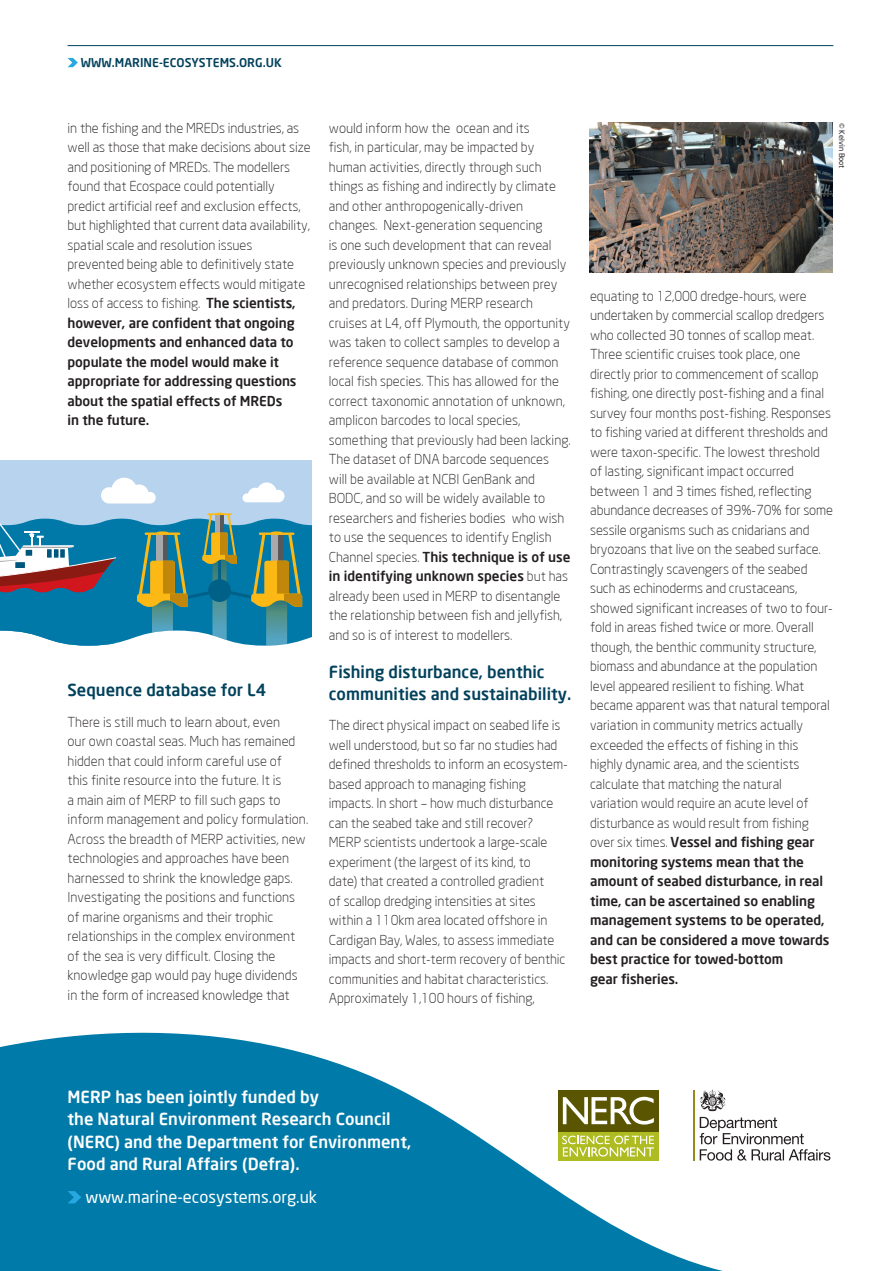
<style>
.page{position:relative;width:896px;height:1271px;background:#fff}
.page>*{position:absolute;margin:0;border:0;box-sizing:border-box;transform-origin:0 0}
.t1{font:500 16.5px/22.5px "Neo Sans";color:#fff}
.t2{font:500 16.5px/22.5px "Neo Sans";color:#02415c}
.t3{font:16.5px "Neo Sans";color:#fff}
.t4{font:300 13.5px/19.5px "Neo Sans";letter-spacing:-.005em;color:#231f20}
.t5{font:500 12px "Neo Sans";color:#02415c}
.t6{font:7.5px "Neo Sans";color:#231f20}
.s1{font-weight:500}
</style>
<div class="page">
<svg style="left:68px;top:58px;width:10px;height:9px"></svg>
<hr style="left:68px;top:45px;width:765px;height:1px;background:#02415c">
<img style="left:589px;top:123px;width:243px;height:150px">
<div style="left:0;top:460px;width:311px;height:71px;background:#b7d3ed"></div>
<svg style="left:0;top:477px;width:311px;height:168px"></svg>
<svg style="left:0;top:1032px;width:776px;height:238px;fill:#007aa8"></svg>
<svg style="left:68px;top:1190px;width:13px;height:13px"></svg>
<div style="left:558px;top:1090px;width:100px;height:42px;background:#5a5500"></div>
<div style="left:558px;top:1132px;width:100px;height:28px;background:#aebc21"></div>
<svg style="left:562px;top:1135px;width:92px;height:21px"></svg>
<svg style="left:562px;top:1096px;width:91px;height:28px"></svg>
<hr style="left:692px;top:1089px;width:2px;height:71px;background:#968a19">
<svg style="left:699px;top:1089px;width:131px;height:71px"></svg>
<svg style="left:0;top:1266px;width:5px;height:5px"></svg>
<p class="t5" style="left:81px;top:55px;width:202px">WWW.MARINE-ECOSYSTEMS.ORG.UK</p>
<p class="t4" style="left:68px;top:118px;width:244px">in the fishing and the MREDs industries, as well as those that make decisions about size and positioning of MREDs. The modellers found that Ecospace could potentially predict artificial reef and exclusion effects, but highlighted that current data availability, spatial scale and resolution issues prevented being able to definitively state whether ecosystem effects would mitigate loss of access to fishing. <span class="s1">The scientists, however, are confident that ongoing developments and enhanced data to populate the model would make it appropriate for addressing questions about the spatial effects of MREDs<br>in the future.</span></p>
<p class="t2" style="left:68px;top:678px;width:200px">Sequence database for L4</p>
<p class="t4" style="left:68px;top:711px;width:242px">There is still much to learn about, even<br>our own coastal seas. Much has remained hidden that could inform careful use of<br>this finite resource into the future. It is<br>a main aim of MERP to fill such gaps to inform management and policy formulation.<br>Across the breadth of MERP activities, new technologies and approaches have been harnessed to shrink the knowledge gaps.<br>Investigating the positions and functions of marine organisms and their trophic relationships in the complex environment of the sea is very difficult. Closing the knowledge gap would pay huge dividends in the form of increased knowledge that</p>
<p class="t4" style="left:329px;top:118px;width:243px">would inform how the ocean and its<br>fish, in particular, may be impacted by human activities, directly through such things as fishing and indirectly by climate and other anthropogenically-driven changes. Next-generation sequencing<br>is one such development that can reveal previously unknown species and previously unrecognised relationships between prey and predators. During MERP research cruises at L4, off Plymouth, the opportunity was taken to collect samples to develop a reference sequence database of common local fish species. This has allowed for the correct taxonomic annotation of unknown, amplicon barcodes to local species, something that previously had been lacking.<br>The dataset of DNA barcode sequences will be available at NCBI GenBank and BODC, and so will be widely available to researchers and fisheries bodies who wish to use the sequences to identify English Channel species. <span class="s1">This technique is of use in identifying unknown species</span> but has already been used in MERP to disentangle the relationship between fish and jellyfish, and so is of interest to modellers.</p>
<p class="t2" style="left:329px;top:660px;width:244px">Fishing disturbance, benthic communities and sustainability.</p>
<p class="t4" style="left:329px;top:715px;width:240px">The direct physical impact on seabed life is well understood, but so far no studies had defined thresholds to inform an ecosystem&shy;based approach to managing fishing impacts. In short – how much disturbance can the seabed take and still recover?<br>MERP scientists undertook a large-scale experiment (the largest of its kind, to<br>date) that created a controlled gradient<br>of scallop dredging intensities at sites within a 110km area located offshore in Cardigan Bay, Wales, to assess immediate impacts and short-term recovery of benthic communities and habitat characteristics.<br>Approximately 1,100 hours of fishing,</p>
<p class="t6" style="left:846px;top:123px;width:47px;rotate:90deg">© Kelvin Boot</p>
<p class="t4" style="left:590px;top:286px;width:244px">equating to 12,000 dredge-hours, were undertaken by commercial scallop dredgers who collected 30 tonnes of scallop meat.<br>Three scientific cruises took place, one directly prior to commencement of scallop fishing, one directly post-fishing and a final survey four months post-fishing. Responses to fishing varied at different thresholds and were taxon-specific. The lowest threshold of lasting, significant impact occurred between 1 and 3 times fished, reflecting abundance decreases of 39%-70% for some sessile organisms such as cnidarians and bryozoans that live on the seabed surface.<br>Contrastingly scavengers of the seabed such as echinoderms and crustaceans, showed significant increases of two to four&shy;fold in areas fished twice or more. Overall though, the benthic community structure, biomass and abundance at the population level appeared resilient to fishing. What became apparent was that natural temporal variation in community metrics actually exceeded the effects of fishing in this highly dynamic area, and the scientists calculate that matching the natural variation would require an acute level of disturbance as would result from fishing over six times. <span class="s1">Vessel and fishing gear monitoring systems mean that the amount of seabed disturbance, in real time, can be ascertained so enabling management systems to be operated, and can be considered a move towards best practice for towed-bottom<br>gear fisheries.</span></p>
<p class="t1" style="left:68px;top:1084px;width:345px">MERP has been jointly funded by<br>the Natural Environment Research Council (NERC) and the Department for Environment, Food and Rural Affairs (Defra).</p>
<p class="t3" style="left:85px;top:1187px;width:233px">www.marine-ecosystems.org.uk</p>
</div>
